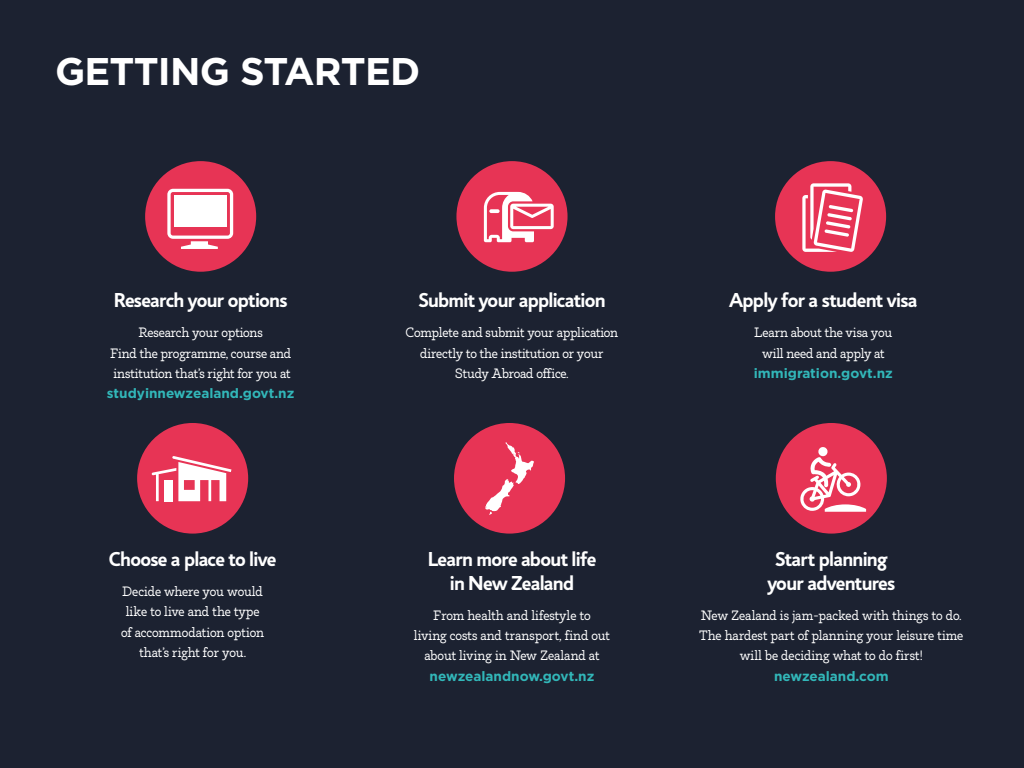
<style>
.page{position:relative;width:1024px;height:768px;background:#1c2231}
.page>*{position:absolute;margin:0;border:0;box-sizing:border-box;transform-origin:0 0}
.t1{font:700 38.55px "Gotham";letter-spacing:-.02em;color:#fff}
.t2{font:700 20.35px/23.8px "Jigsaw";letter-spacing:-.035em;color:#fff;text-align:center}
.t3{font:13.55px/20.4px "Veritas Slab";letter-spacing:-.01em;color:#fff;text-align:center}
.t4{font:700 13.55px "Gotham";color:#32b7b9}
</style>
<div class="page">
<div style="left:145px;top:161px;width:111px;height:111px;background:#e73455;border-radius:50%"></div>
<svg style="left:167px;top:189px;width:66px;height:60px"></svg>
<div style="left:174px;top:196px;width:52px;height:31px;background:#fff"></div>
<div style="left:775px;top:161px;width:111px;height:111px;background:#e73455;border-radius:50%"></div>
<svg style="left:802px;top:183px;width:61px;height:69px"></svg>
<div style="left:137px;top:423px;width:111px;height:111px;background:#e73455;border-radius:50%"></div>
<svg style="left:152px;top:456px;width:79px;height:45px"></svg>
<div style="left:776px;top:423px;width:111px;height:111px;background:#e73455;border-radius:50%"></div>
<svg style="left:800px;top:447px;width:66px;height:65px"></svg>
<div style="left:456px;top:161px;width:112px;height:111px;background:#e73455;border-radius:50%"></div>
<svg style="left:484px;top:192px;width:70px;height:50px"></svg>
<div style="left:454px;top:423px;width:111px;height:111px;background:#e73455;border-radius:50%"></div>
<svg style="left:485px;top:442px;width:49px;height:73px"></svg>
<h1 class="t1" style="left:55px;top:46px;width:367px">GETTING STARTED</h1>
<h2 class="t2" style="left:114px;top:288px;width:175px">Research your options</h2>
<p class="t3" style="left:110px;top:323px;width:183px">Research your options<br>Find the programme, course and institution that’s right for you at</p>
<p class="t4" style="left:107px;top:385px;width:189px">studyinnewzealand.govt.nz</p>
<h2 class="t2" style="left:109px;top:547px;width:169px">Choose a place to live</h2>
<p class="t3" style="left:121px;top:581px;width:145px">Decide where you would like to live and the type of accommodation option that’s right for you.</p>
<h2 class="t2" style="left:418px;top:288px;width:189px">Submit your application</h2>
<p class="t3" style="left:406px;top:323px;width:214px">Complete and submit your application directly to the institution or your<br>Study Abroad office.</p>
<h2 class="t2" style="left:428px;top:547px;width:170px">Learn more about life in New Zealand</h2>
<p class="t3" style="left:414px;top:605px;width:198px">From health and lifestyle to<br>living costs and transport, find out about living in New Zealand at</p>
<p class="t4" style="left:430px;top:667px;width:166px">newzealandnow.govt.nz</p>
<h2 class="t2" style="left:729px;top:288px;width:190px">Apply for a student visa</h2>
<p class="t3" style="left:754px;top:323px;width:140px">Learn about the visa you will need and apply at</p>
<p class="t4" style="left:754px;top:364px;width:140px">immigration.govt.nz</p>
<h2 class="t2" style="left:767px;top:547px;width:129px">Start planning your adventures</h2>
<p class="t3" style="left:699px;top:605px;width:266px">New Zealand is jam-packed with things to do.<br>The hardest part of planning your leisure time will be deciding what to do first!</p>
<p class="t4" style="left:774px;top:667px;width:116px">newzealand.com</p>
</div>
